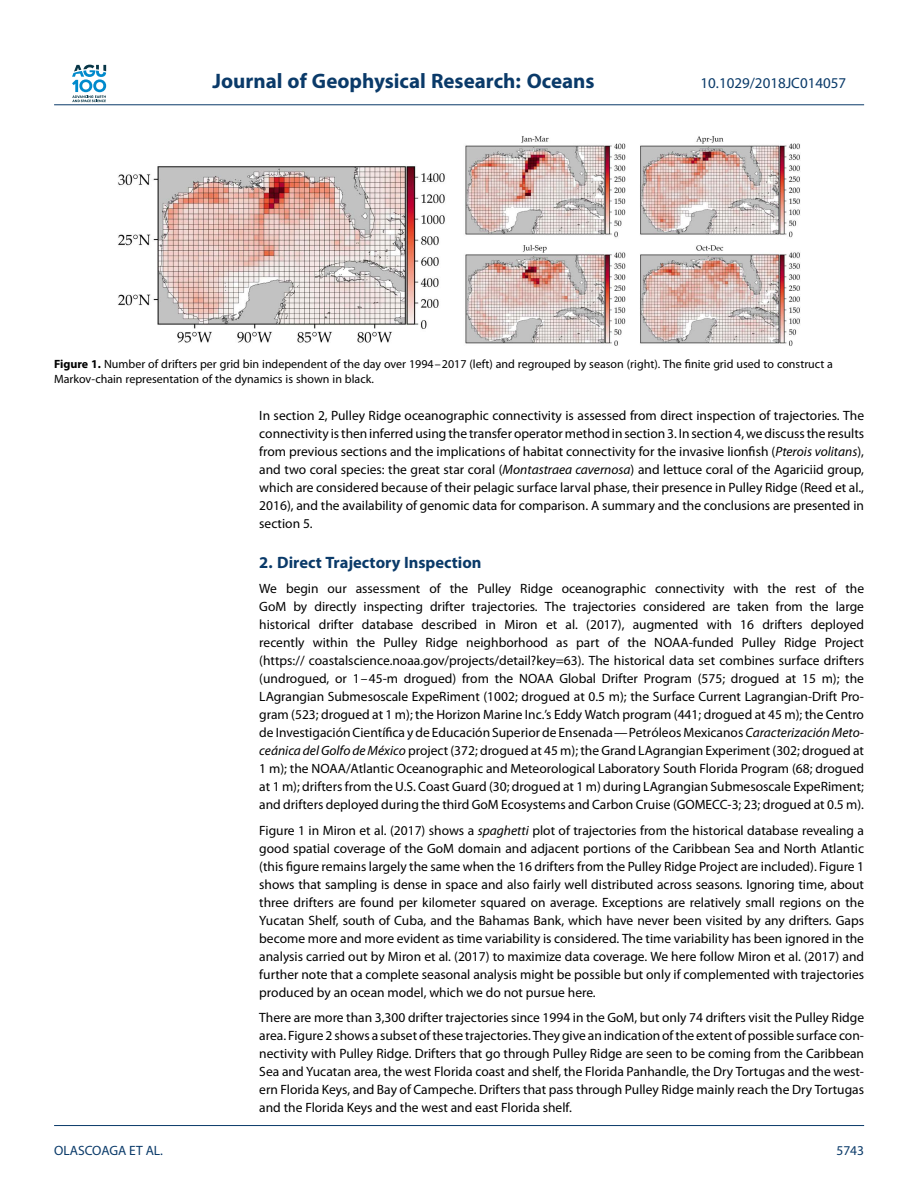
<style>
.page{position:relative;width:918px;height:1188px;background:#fff}
.page>*{position:absolute;margin:0;border:0;box-sizing:border-box;transform-origin:0 0}
.t1{font:700 21px "Myriad Pro";color:#0a3a69}
.t2{font:700 16.5px "Myriad Pro";color:#0a3a69}
.t3{font:15px "Myriad Pro";color:#0a3a69}
.t4{font:13.5px/18px "Myriad Pro";color:#000;text-align:justify}
.t5{font:13.5px "Myriad Pro";color:#0a3a69}
.t6{font:12px/15px "Myriad Pro";color:#000}
.s1{font-weight:700}
.s2{font-style:italic}
</style>
<div class="page">
<svg style="left:72px;top:65px;width:34px;height:37px"></svg>
<hr style="left:54px;top:104px;width:810px;height:1px;background:#0a3a69">
<img style="left:118px;top:136px;width:682px;height:210px">
<hr style="left:54px;top:1125px;width:810px;height:1px;background:#0a3a69">
<h1 class="t1" style="left:212px;top:73px;width:384px">Journal of Geophysical Research: Oceans</h1>
<p class="t3" style="left:701px;top:78px;width:147px">10.1029/2018JC014057</p>
<p class="t6" style="left:54px;top:357px;width:781px"><span class="s1">Figure 1.</span> Number of drifters per grid bin independent of the day over 1994–2017 (left) and regrouped by season (right). The finite grid used to construct a<br>Markov-chain representation of the dynamics is shown in black.</p>
<p class="t4" style="left:259px;top:408px;width:606px">In section 2, Pulley Ridge oceanographic connectivity is assessed from direct inspection of trajectories. The connectivity is then inferred using the transfer operator method in section 3. In section 4, we discuss the results from previous sections and the implications of habitat connectivity for the invasive lionfish (<span class="s2">Pterois volitans</span>), and two coral species: the great star coral (<span class="s2">Montastraea cavernosa</span>) and lettuce coral of the Agariciid group, which are considered because of their pelagic surface larval phase, their presence in Pulley Ridge (Reed et al., 2016), and the availability of genomic data for comparison. A summary and the conclusions are presented in section 5.</p>
<p class="t2" style="left:259px;top:556px;width:224px">2. Direct Trajectory Inspection</p>
<p class="t4" style="left:259px;top:581px;width:606px">We begin our assessment of the Pulley Ridge oceanographic connectivity with the rest of the GoM by directly inspecting drifter trajectories. The trajectories considered are taken from the large historical drifter database described in Miron et al. (2017), augmented with 16 drifters deployed recently within the Pulley Ridge neighborhood as part of the NOAA-funded Pulley Ridge Project (https:// coastalscience.noaa.gov/projects/detail?key=63). The historical data set combines surface drifters (undrogued, or 1–45-m drogued) from the NOAA Global Drifter Program (575; drogued at 15 m); the LAgrangian Submesoscale ExpeRiment (1002; drogued at 0.5 m); the Surface Current Lagrangian-Drift Pro&shy;gram (523; drogued at 1 m); the Horizon Marine Inc.’s Eddy Watch program (441; drogued at 45 m); the Centro de Investigación Científica y de Educación Superior de Ensenada—Petróleos Mexicanos <span class="s2">CaracterizaciónMeto&shy;ceánica del Golfo de México</span> project (372; drogued at 45 m); the Grand LAgrangian Experiment (302; drogued at 1 m); the NOAA/Atlantic Oceanographic and Meteorological Laboratory South Florida Program (68; drogued at 1 m); drifters from the U.S. Coast Guard (30; drogued at 1 m) during LAgrangian Submesoscale ExpeRiment; and drifters deployed during the third GoM Ecosystems and Carbon Cruise (GOMECC-3; 23; drogued at 0.5 m).</p>
<p class="t4" style="left:259px;top:822px;width:606px">Figure 1 in Miron et al. (2017) shows a <span class="s2">spaghetti</span> plot of trajectories from the historical database revealing a good spatial coverage of the GoM domain and adjacent portions of the Caribbean Sea and North Atlantic (this figure remains largely the same when the 16 drifters from the Pulley Ridge Project are included). Figure 1 shows that sampling is dense in space and also fairly well distributed across seasons. Ignoring time, about three drifters are found per kilometer squared on average. Exceptions are relatively small regions on the Yucatan Shelf, south of Cuba, and the Bahamas Bank, which have never been visited by any drifters. Gaps become more and more evident as time variability is considered. The time variability has been ignored in the analysis carried out by Miron et al. (2017) to maximize data coverage. We here follow Miron et al. (2017) and further note that a complete seasonal analysis might be possible but only if complemented with trajectories produced by an ocean model, which we do not pursue here.</p>
<p class="t4" style="left:259px;top:1010px;width:606px">There are more than 3,300 drifter trajectories since 1994 in the GoM, but only 74 drifters visit the Pulley Ridge area. Figure 2 shows a subset of these trajectories. They give an indication of the extent of possible surface con&shy;nectivity with Pulley Ridge. Drifters that go through Pulley Ridge are seen to be coming from the Caribbean Sea and Yucatan area, the west Florida coast and shelf, the Florida Panhandle, the Dry Tortugas and the west&shy;ern Florida Keys, and Bay of Campeche. Drifters that pass through Pulley Ridge mainly reach the Dry Tortugas and the Florida Keys and the west and east Florida shelf.</p>
<p class="t5" style="left:54px;top:1145px;width:111px">OLASCOAGA ET AL.</p>
<p class="t5" style="left:836px;top:1145px;width:29px">5743</p>
</div>
